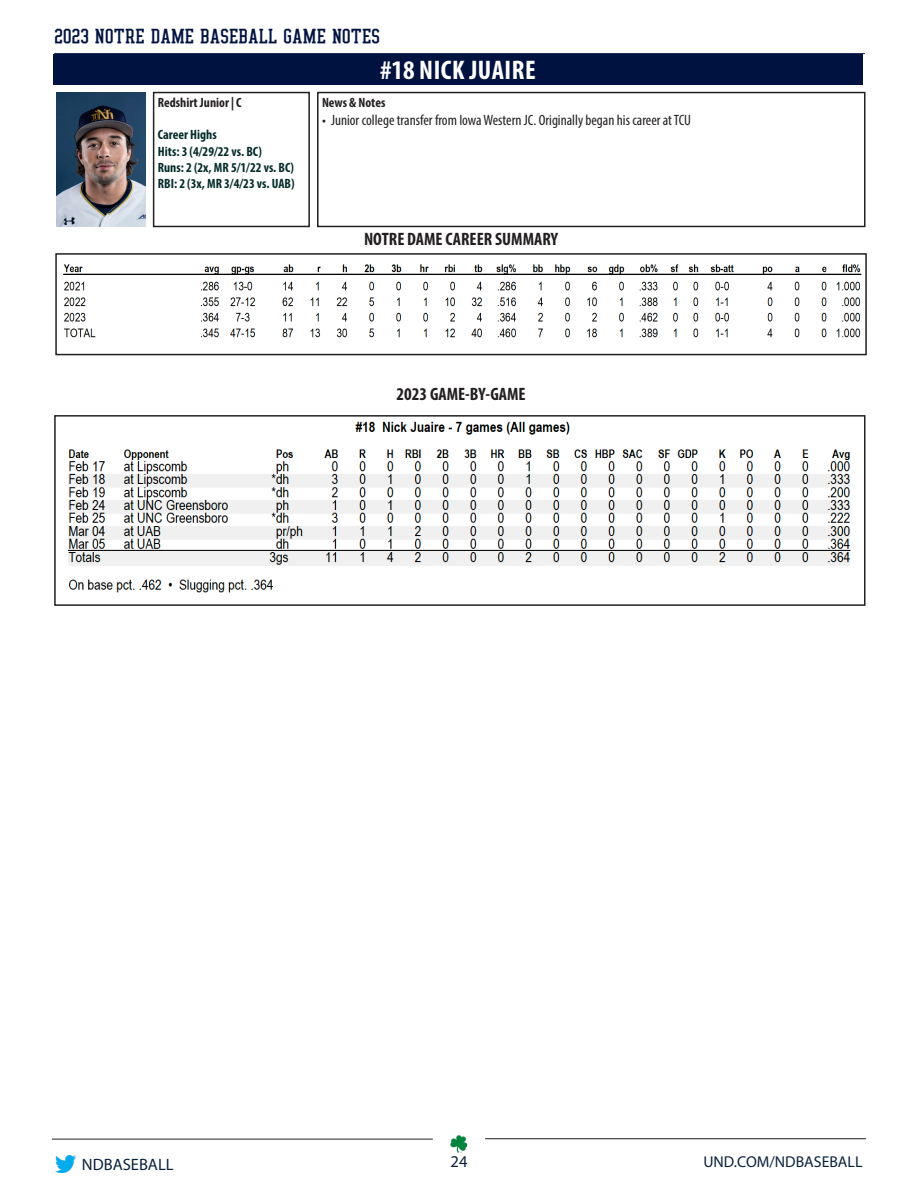
<style>
.page{position:relative;width:918px;height:1188px;background:#fff}
.page>*{position:absolute;margin:0;border:0;box-sizing:border-box;transform-origin:0 0}
.t1{font:700 condensed 27px "Myriad Pro";letter-spacing:.02em;color:#fff}
.t2{font:19.5px "Leahy";color:#001340}
.t3{font:700 condensed 18px "Myriad Pro";color:#231f20}
.t4{font:16.5px "Myriad Pro";color:#0b213e}
.t5{font:15.75px "Myriad Pro";color:#0b213e}
.t6{font:condensed 15px "Myriad Pro";color:#231f20}
.t7{font:700 condensed 13.5px "Myriad Pro";color:#032c2a}
.t8{font:700 condensed 13.5px "Myriad Pro";color:#231f20}
</style>
<div class="page">
<hr style="left:55px;top:53px;width:810px;height:1px;background:#001340">
<img style="left:56px;top:1156px;width:20px;height:16px">
<hr style="left:52px;top:1139px;width:381px;height:1px;background:#231f20">
<hr style="left:485px;top:1138px;width:381px;height:1px;background:#231f20">
<img style="left:450px;top:1136px;width:18px;height:17px">
<div style="left:53px;top:54px;width:810px;height:31px;background:#001340"></div>
<img style="left:63px;top:264px;width:799px;height:74px">
<div style="left:55px;top:253px;width:812px;height:102px;border:2px solid #231f20"></div>
<img style="left:67px;top:421px;width:784px;height:172px">
<div style="left:54px;top:415px;width:812px;height:191px;border:2px solid #231f20"></div>
<div style="left:153px;top:92px;width:157px;height:135px;border:2px solid #231f20"></div>
<div style="left:317px;top:92px;width:549px;height:135px;border:2px solid #231f20"></div>
<img style="left:57px;top:93px;width:89px;height:133px">
<h2 class="t2" style="left:55px;top:26px;width:327px">2023 NOTRE DAME BASEBALL GAME NOTES</h2>
<p class="t8" style="left:158px;top:94px;width:85px">Redshirt Junior | C</p>
<p class="t7" style="left:158px;top:126px;width:60px">Career Highs</p>
<p class="t7" style="left:158px;top:143px;width:106px">Hits: 3 (4/29/22 vs. BC)</p>
<p class="t7" style="left:158px;top:159px;width:138px">Runs: 2 (2x, MR 5/1/22 vs. BC)</p>
<p class="t7" style="left:158px;top:175px;width:138px">RBI: 2 (3x, MR 3/4/23 vs. UAB)</p>
<p class="t1" style="left:380px;top:53px;width:157px">#18 NICK JUAIRE</p>
<p class="t8" style="left:322px;top:94px;width:65px">News &amp; Notes</p>
<p class="t6" style="left:322px;top:111px;width:371px">• Junior college transfer from Iowa Western JC. Originally began his career at TCU</p>
<p class="t3" style="left:364px;top:228px;width:196px">NOTRE DAME CAREER SUMMARY</p>
<p class="t3" style="left:396px;top:383px;width:131px">2023 GAME-BY-GAME</p>
<p class="t4" style="left:82px;top:1154px;width:93px">NDBASEBALL</p>
<p class="t4" style="left:451px;top:1152px;width:18px">24</p>
<p class="t5" style="left:703px;top:1152px;width:161px">UND.COM/NDBASEBALL</p>
</div>
